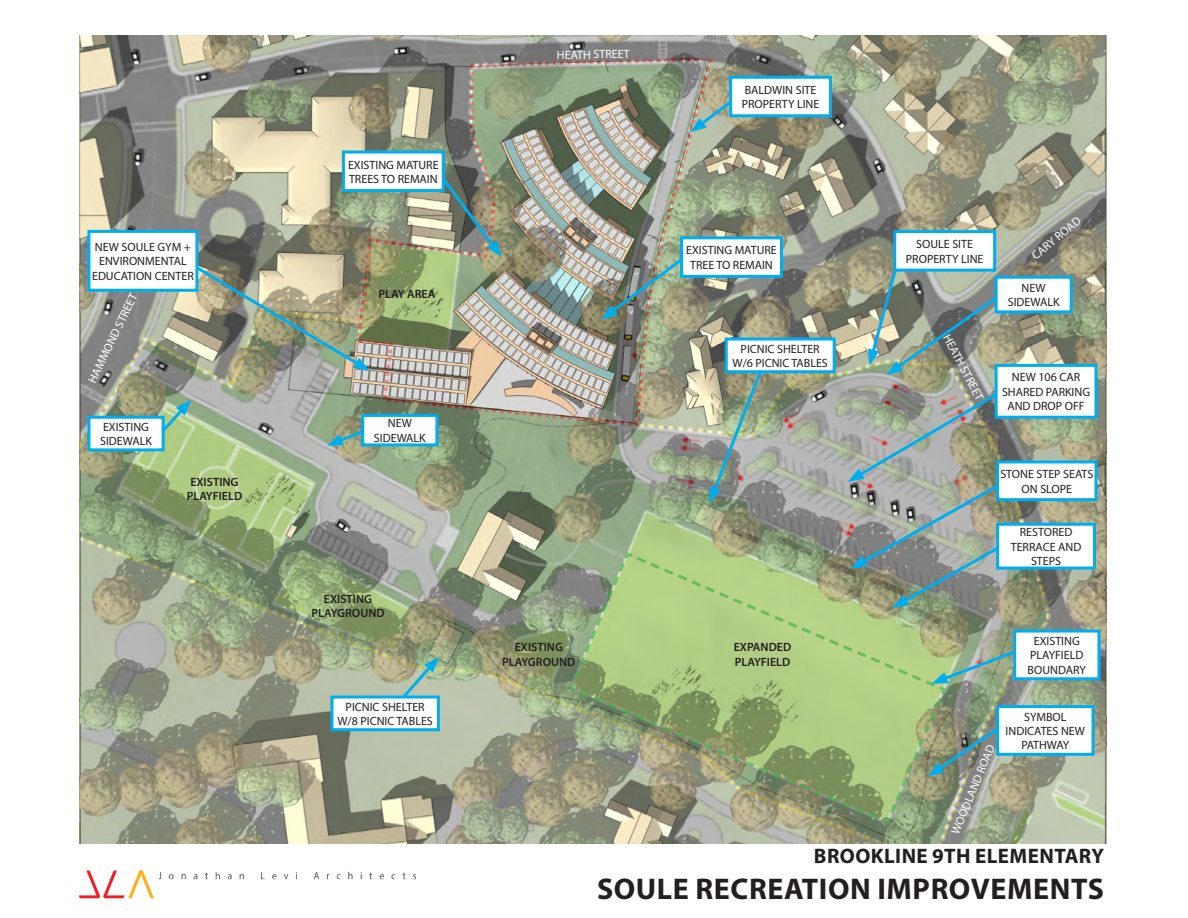
<style>
.page{position:relative;width:1188px;height:918px;background:#fff}
.page>*{position:absolute;margin:0;border:0;box-sizing:border-box;transform-origin:0 0}
.t1{font:700 30px "Myriad Pro";letter-spacing:.02em;color:#231f20}
.t2{font:700 21px "Myriad Pro";letter-spacing:.02em;color:#231f20}
.t3{font:12px/14.4px "Myriad Pro";color:#231f20;text-align:center}
.t4{font:600 12px/14.4px "Myriad Pro";color:#231f20}
.t5{font:12px "Myriad Pro";color:#fff}
</style>
<div class="page">
<img style="left:79px;top:36px;width:1027px;height:807px">
<svg style="left:79px;top:357px;width:974px;height:486px;background:#9fa38c"></svg>
<img style="left:79px;top:56px;width:951px;height:766px">
<div style="left:1015px;top:631px;width:84px;height:48px;background:#fff"></div>
<div style="left:1013px;top:630px;width:87px;height:50px;border:3px solid #00aeef"></div>
<img style="left:78px;top:871px;width:76px;height:28px">
<img style="left:158px;top:871px;width:258px;height:9px">
<div style="left:996px;top:365px;width:100px;height:52px;background:#fff"></div>
<div style="left:995px;top:364px;width:103px;height:55px;border:3px solid #00aeef"></div>
<div style="left:363px;top:415px;width:74px;height:30px;background:#fff"></div>
<div style="left:361px;top:414px;width:77px;height:32px;border:3px solid #00aeef"></div>
<div style="left:998px;top:462px;width:98px;height:38px;background:#fff"></div>
<div style="left:996px;top:460px;width:102px;height:41px;border:3px solid #00aeef"></div>
<div style="left:998px;top:524px;width:97px;height:44px;background:#fff"></div>
<div style="left:996px;top:523px;width:100px;height:47px;border:3px solid #00aeef"></div>
<div style="left:332px;top:697px;width:106px;height:33px;background:#fff"></div>
<div style="left:330px;top:696px;width:110px;height:35px;border:3px solid #00aeef"></div>
<div style="left:89px;top:417px;width:74px;height:33px;background:#fff"></div>
<div style="left:87px;top:416px;width:78px;height:35px;border:3px solid #00aeef"></div>
<div style="left:89px;top:231px;width:108px;height:59px;background:#fff"></div>
<div style="left:87px;top:230px;width:111px;height:62px;border:3px solid #00aeef"></div>
<div style="left:726px;top:339px;width:108px;height:33px;background:#fff"></div>
<div style="left:725px;top:338px;width:111px;height:35px;border:3px solid #00aeef"></div>
<div style="left:998px;top:707px;width:95px;height:47px;background:#fff"></div>
<div style="left:996px;top:705px;width:99px;height:51px;border:3px solid #00aeef"></div>
<div style="left:996px;top:277px;width:75px;height:35px;background:#fff"></div>
<div style="left:995px;top:276px;width:78px;height:37px;border:3px solid #00aeef"></div>
<div style="left:682px;top:238px;width:99px;height:38px;background:#fff"></div>
<div style="left:680px;top:236px;width:103px;height:42px;border:3px solid #00aeef"></div>
<div style="left:731px;top:77px;width:100px;height:39px;background:#fff"></div>
<div style="left:729px;top:76px;width:103px;height:41px;border:3px solid #00aeef"></div>
<div style="left:895px;top:232px;width:100px;height:38px;background:#fff"></div>
<div style="left:893px;top:230px;width:103px;height:42px;border:3px solid #00aeef"></div>
<div style="left:343px;top:152px;width:100px;height:39px;background:#fff"></div>
<div style="left:342px;top:151px;width:103px;height:41px;border:3px solid #00aeef"></div>
<p class="t5" style="left:557px;top:48px;width:74px;rotate:-1deg">HEATH STREET</p>
<p class="t3" style="left:745px;top:82px;width:73px">BALDWIN SITE</p>
<p class="t3" style="left:742px;top:97px;width:79px">PROPERTY LINE</p>
<p class="t3" style="left:348px;top:157px;width:92px;text-align:left">EXISTING MATURE<br>TREES TO REMAIN</p>
<p class="t3" style="left:92px;top:240px;width:103px">NEW SOULE GYM +<br>ENVIRONMENTAL<br>EDUCATION CENTER</p>
<p class="t3" style="left:686px;top:243px;width:92px">EXISTING MATURE<br>TREE TO REMAIN</p>
<p class="t3" style="left:916px;top:237px;width:58px">SOULE SITE</p>
<p class="t3" style="left:906px;top:251px;width:79px">PROPERTY LINE</p>
<p class="t5" style="left:1029px;top:251px;width:61px;rotate:-39deg">CARY ROAD</p>
<p class="t5" style="left:85px;top:379px;width:99px;rotate:-64deg">HAMMOND STREET</p>
<p class="t4" style="left:378px;top:286px;width:58px">PLAY AREA</p>
<p class="t3" style="left:741px;top:341px;width:81px">PICNIC SHELTER</p>
<p class="t3" style="left:733px;top:356px;width:97px">W/6 PICNIC TABLES</p>
<p class="t5" style="left:953px;top:332px;width:74px;rotate:62deg">HEATH STREET</p>
<p class="t3" style="left:1022px;top:280px;width:26px">NEW</p>
<p class="t3" style="left:1008px;top:295px;width:53px">SIDEWALK</p>
<p class="t3" style="left:1002px;top:370px;width:90px">NEW 106 CAR<br>SHARED PARKING<br>AND DROP OFF</p>
<p class="t3" style="left:100px;top:419px;width:53px;text-align:left">EXISTING<br>SIDEWALK</p>
<p class="t3" style="left:388px;top:416px;width:26px">NEW</p>
<p class="t3" style="left:374px;top:430px;width:53px">SIDEWALK</p>
<p class="t4" style="left:190px;top:475px;width:50px">EXISTING</p>
<p class="t4" style="left:187px;top:489px;width:57px">PLAYFIELD</p>
<p class="t3" style="left:1000px;top:467px;width:94px">STONE STEP SEATS</p>
<p class="t3" style="left:1022px;top:481px;width:52px">ON SLOPE</p>
<p class="t3" style="left:1020px;top:525px;width:54px">RESTORED</p>
<p class="t3" style="left:1011px;top:539px;width:72px">TERRACE AND<br>STEPS</p>
<p class="t4" style="left:324px;top:592px;width:50px">EXISTING</p>
<p class="t4" style="left:311px;top:606px;width:75px">PLAYGROUND</p>
<p class="t4" style="left:515px;top:640px;width:50px">EXISTING</p>
<p class="t4" style="left:502px;top:654px;width:75px">PLAYGROUND</p>
<p class="t4" style="left:734px;top:640px;width:59px">EXPANDED<br>PLAYFIELD</p>
<p class="t3" style="left:1034px;top:634px;width:48px">EXISTING</p>
<p class="t3" style="left:1028px;top:648px;width:60px;text-align:left">PLAYFIELD<br>BOUNDARY</p>
<p class="t3" style="left:346px;top:699px;width:81px">PICNIC SHELTER</p>
<p class="t3" style="left:338px;top:714px;width:97px">W/8 PICNIC TABLES</p>
<p class="t5" style="left:948px;top:831px;width:98px;rotate:-67deg">WOODLAND ROAD</p>
<p class="t3" style="left:1024px;top:709px;width:44px">SYMBOL</p>
<p class="t3" style="left:1006px;top:724px;width:81px">INDICATES NEW<br>PATHWAY</p>
<p class="t2" style="left:814px;top:842px;width:292px">BROOKLINE 9TH ELEMENTARY</p>
<p class="t1" style="left:597px;top:869px;width:508px">SOULE RECREATION IMPROVEMENTS</p>
</div>
